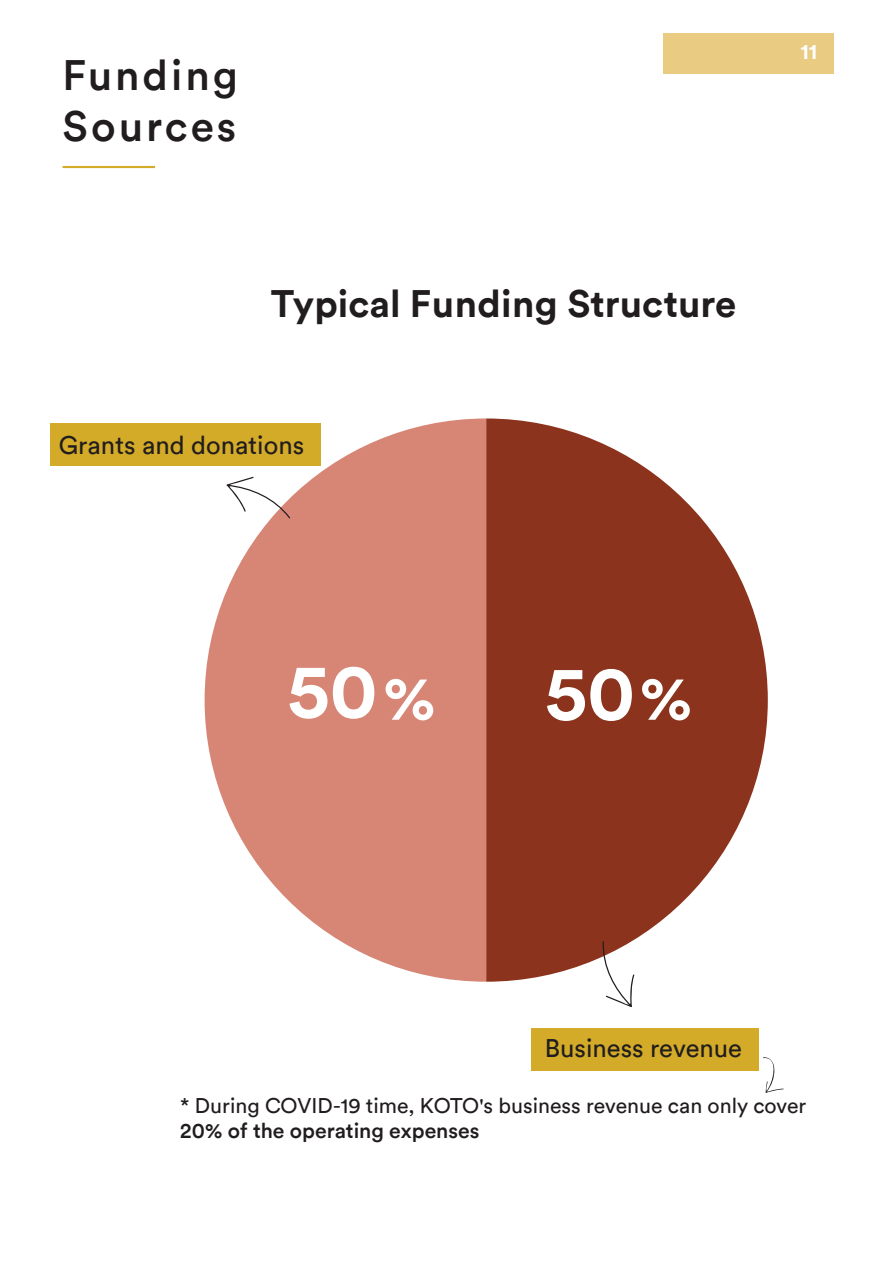
<style>
.page{position:relative;width:893px;height:1263px;background:#fff}
.page>*{position:absolute;margin:0;border:0;box-sizing:border-box;transform-origin:0 0}
.t1{font:700 76.5px "Circular Std";color:#fff}
.t2{font:500 42.45px/51px "Circular Std";letter-spacing:.07em;color:#211d1e}
.t3{font:700 38.25px "Circular Std";color:#211d1e}
.t4{font:25.5px "Circular Std";color:#211d1e}
.t5{font:21.3px "Circular Std";color:#211d1e}
.t6{font:500 21.3px "Circular Std";color:#211d1e}
.t7{font:700 21.3px "Circular Std";color:#fff}
.s1{font-size:61.95px}
</style>
<div class="page">
<div style="left:531px;top:1028px;width:228px;height:43px;background:#d3ab29"></div>
<hr style="left:63px;top:166px;width:92px;height:2px;background:#d3ab29">
<svg style="left:763px;top:1057px;width:21px;height:36px"></svg>
<div style="left:50px;top:423px;width:271px;height:43px;background:#d3ab29"></div>
<div style="left:663px;top:34px;width:170px;height:40px;background:#eacb82"></div>
<svg style="left:205px;top:418px;width:281px;height:564px;fill:#d78676"></svg>
<svg style="left:486px;top:418px;width:282px;height:564px;fill:#8b331c"></svg>
<svg style="left:226px;top:477px;width:65px;height:42px"></svg>
<svg style="left:602px;top:941px;width:32px;height:66px"></svg>
<h2 class="t2" style="left:63px;top:46px;width:177px">Funding<br>Sources</h2>
<h3 class="t3" style="left:271px;top:274px;width:467px">Typical Funding Structure</h3>
<p class="t4" style="left:59px;top:427px;width:247px">Grants and donations</p>
<p class="t7" style="left:800px;top:36px;width:18px">11</p>
<h1 class="t1" style="left:287px;top:632px;width:150px">50<span class="s1">%</span></h1>
<h1 class="t1" style="left:545px;top:634px;width:149px">50<span class="s1">%</span></h1>
<p class="t4" style="left:545px;top:1030px;width:199px">Business revenue</p>
<p class="t5" style="left:180px;top:1090px;width:628px">* During COVID-19 time, KOTO's business revenue can only cover</p>
<p class="t6" style="left:180px;top:1115px;width:301px">20% of the operating expenses</p>
</div>
